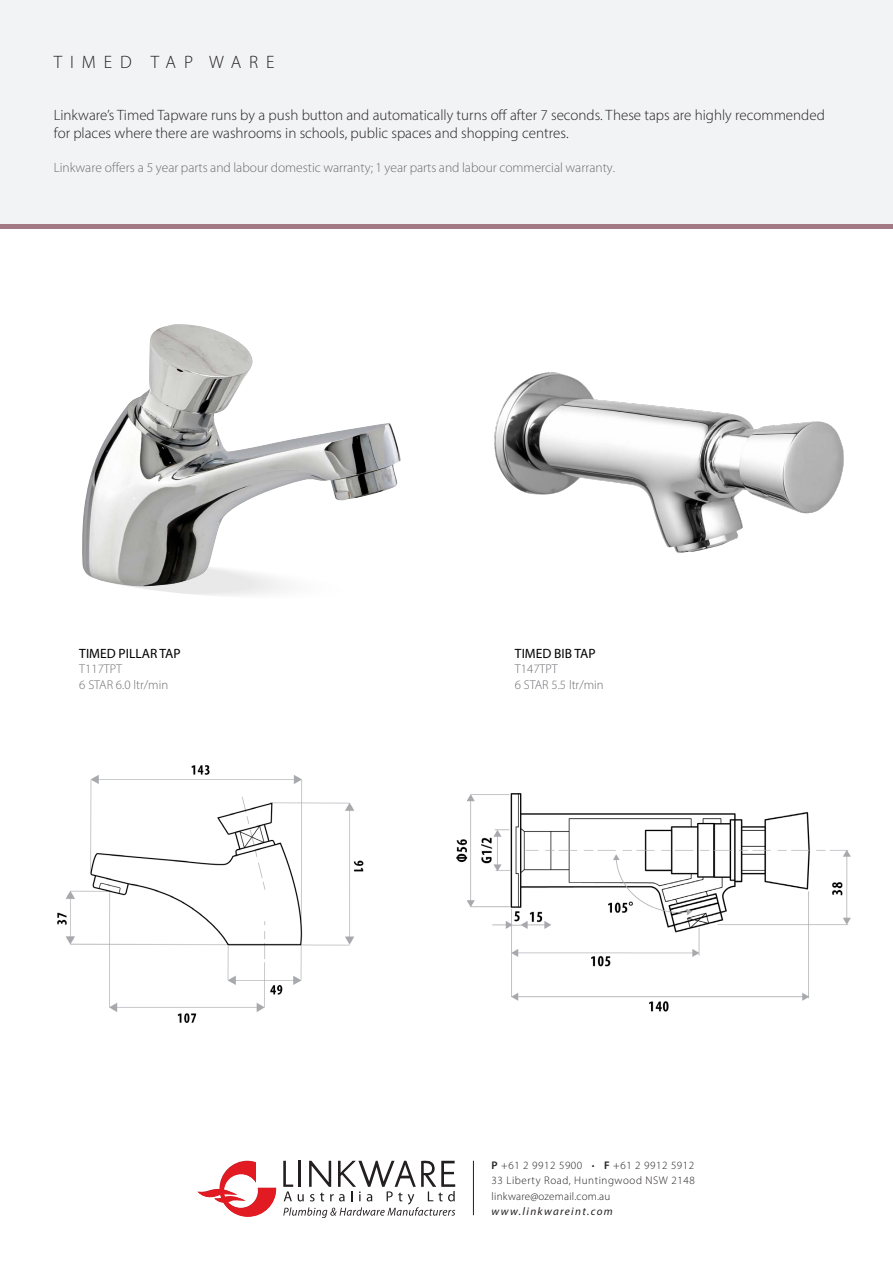
<style>
.page{position:relative;width:893px;height:1263px;background:#fff}
.page>*{position:absolute;margin:0;border:0;box-sizing:border-box;transform-origin:0 0}
.t1{font:300 18px "Myriad Pro";letter-spacing:.44em;color:#231f20}
.t2{font:300 15px/18px "Myriad Pro";color:#231f20}
.t3{font:300 13.5px "Myriad Pro";color:#6c6d70}
.t4{font:13.5px "Myriad Pro";color:#000}
.t5{font:300 12.75px "Myriad Pro";color:#6c6d70}
.t6{font:300 11.1px "Myriad Pro";letter-spacing:.05em;color:#231f20}
.t7{font:300 11.1px "Myriad Pro";letter-spacing:.02em;color:#231f20}
.t8{font:italic 11.1px "Myriad Pro";letter-spacing:.12em;color:#231f20}
.s1{font-weight:600}
</style>
<div class="page">
<div style="left:0;top:0;width:893px;height:227px;background:#f2f3f4"></div>
<div style="left:0;top:224px;width:893px;height:5px;background:#a37985"></div>
<svg style="left:197px;top:1161px;width:79px;height:56px"></svg>
<svg style="left:283px;top:1160px;width:172px;height:58px"></svg>
<hr style="left:473px;top:1161px;width:1px;height:54px;background:#231f20">
<img style="left:494px;top:372px;width:350px;height:182px">
<svg style="left:134px;top:587px;width:151px;height:9px"></svg>
<img style="left:82px;top:324px;width:319px;height:263px">
<img style="left:456px;top:794px;width:395px;height:218px">
<img style="left:57px;top:765px;width:307px;height:258px">
<p class="t1" style="left:54px;top:51px;width:222px">TIMED TAP WARE</p>
<p class="t2" style="left:54px;top:106px;width:773px">Linkware’s Timed Tapware runs by a push button and automatically turns off after 7 seconds. These taps are highly recommended for places where there are washrooms in schools, public spaces and shopping centres.</p>
<p class="t3" style="left:54px;top:160px;width:563px">Linkware offers a 5 year parts and labour domestic warranty; 1 year parts and labour commercial warranty.</p>
<p class="t4" style="left:79px;top:645px;width:103px">TIMED PILLAR TAP</p>
<p class="t5" style="left:79px;top:661px;width:44px">T117TPT</p>
<p class="t5" style="left:79px;top:676px;width:90px">6 STAR 6.0 ltr/min</p>
<p class="t4" style="left:515px;top:645px;width:82px">TIMED BIB TAP</p>
<p class="t5" style="left:515px;top:661px;width:44px">T147TPT</p>
<p class="t5" style="left:515px;top:676px;width:90px">6 STAR 5.5 ltr/min</p>
<p class="t6" style="left:492px;top:1159px;width:204px"><span class="s1">P</span> +61 2 9912 5900 • <span class="s1">F</span> +61 2 9912 5912</p>
<p class="t6" style="left:492px;top:1174px;width:205px">33 Liberty Road, Huntingwood NSW 2148</p>
<p class="t7" style="left:492px;top:1189px;width:120px">linkware@ozemail.com.au</p>
<p class="t8" style="left:492px;top:1204px;width:123px">www.linkwareint.com</p>
</div>
